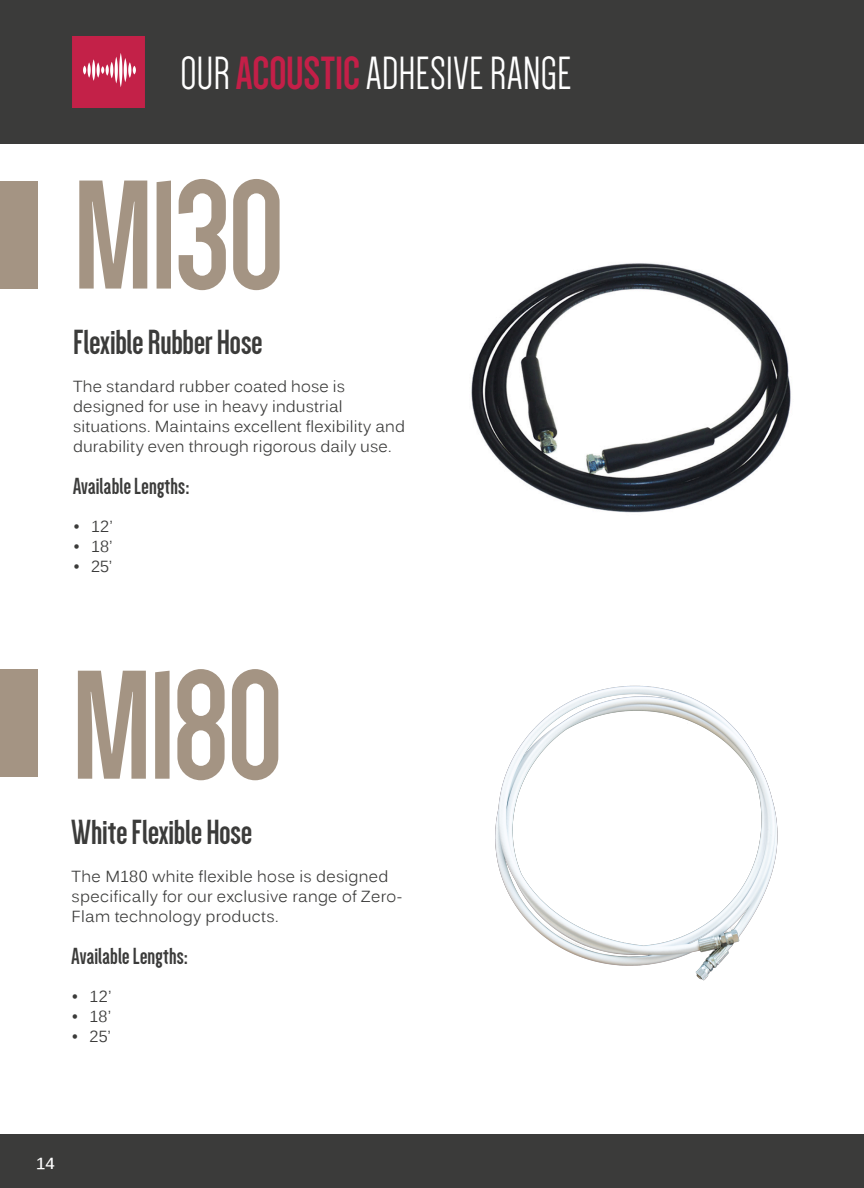
<style>
.page{position:relative;width:864px;height:1188px;background:#fff}
.page>*{position:absolute;margin:0;border:0;box-sizing:border-box;transform-origin:0 0}
.t1{font:700 160px "Dense";letter-spacing:-.02em;color:#a49483}
.t2{font:48px "Dense";color:#fff}
.t3{font:700 36px "Dense";color:#3b3b3a}
.t4{font:700 24px "Dense";letter-spacing:.01em;color:#3b3b3a}
.t5{font:16px/20px "Kalinga";letter-spacing:.01em;color:#3b3b3a}
.t6{font:700 16px "Kalinga";color:#fff}
.s1{font-weight:700;color:#c41f48}
</style>
<div class="page">
<div style="left:0;top:0;width:864px;height:144px;background:#3b3b3a"></div>
<div style="left:0;top:1134px;width:864px;height:54px;background:#3b3b3a"></div>
<img style="left:72px;top:36px;width:72px;height:72px">
<div style="left:0;top:181px;width:37px;height:108px;background:#a49483"></div>
<img style="left:471px;top:263px;width:320px;height:250px">
<div style="left:0;top:669px;width:37px;height:108px;background:#a49483"></div>
<img style="left:495px;top:685px;width:283px;height:296px">
<hr style="left:863px;top:550px;width:1px;height:108px;background:#a49483">
<h2 class="t2" style="left:180px;top:49px;width:393px">OUR <span class="s1">ACOUSTIC</span> ADHESIVE RANGE</h2>
<p class="t1" style="left:73px;top:157px;width:213px">M130</p>
<p class="t3" style="left:73px;top:325px;width:191px">Flexible Rubber Hose</p>
<p class="t5" style="left:73px;top:378px;width:333px">The standard rubber coated hose is designed for use in heavy industrial situations. Maintains excellent flexibility and durability even through rigorous daily use.</p>
<p class="t4" style="left:73px;top:474px;width:118px">Available Lengths:</p>
<p class="t5" style="left:73px;top:518px;width:41px">• 12’</p>
<p class="t5" style="left:73px;top:538px;width:41px">• 18’</p>
<p class="t5" style="left:73px;top:558px;width:40px">• 25’</p>
<p class="t1" style="left:72px;top:647px;width:213px">M180</p>
<p class="t3" style="left:72px;top:814px;width:182px">White Flexible Hose</p>
<p class="t5" style="left:72px;top:868px;width:332px">The M180 white flexible hose is designed specifically for our exclusive range of Zero-<br>Flam technology products.</p>
<p class="t4" style="left:72px;top:944px;width:118px">Available Lengths:</p>
<p class="t5" style="left:72px;top:988px;width:41px">• 12’</p>
<p class="t5" style="left:72px;top:1008px;width:41px">• 18’</p>
<p class="t5" style="left:72px;top:1028px;width:40px">• 25’</p>
<p class="t6" style="left:36px;top:1153px;width:20px">14</p>
</div>
